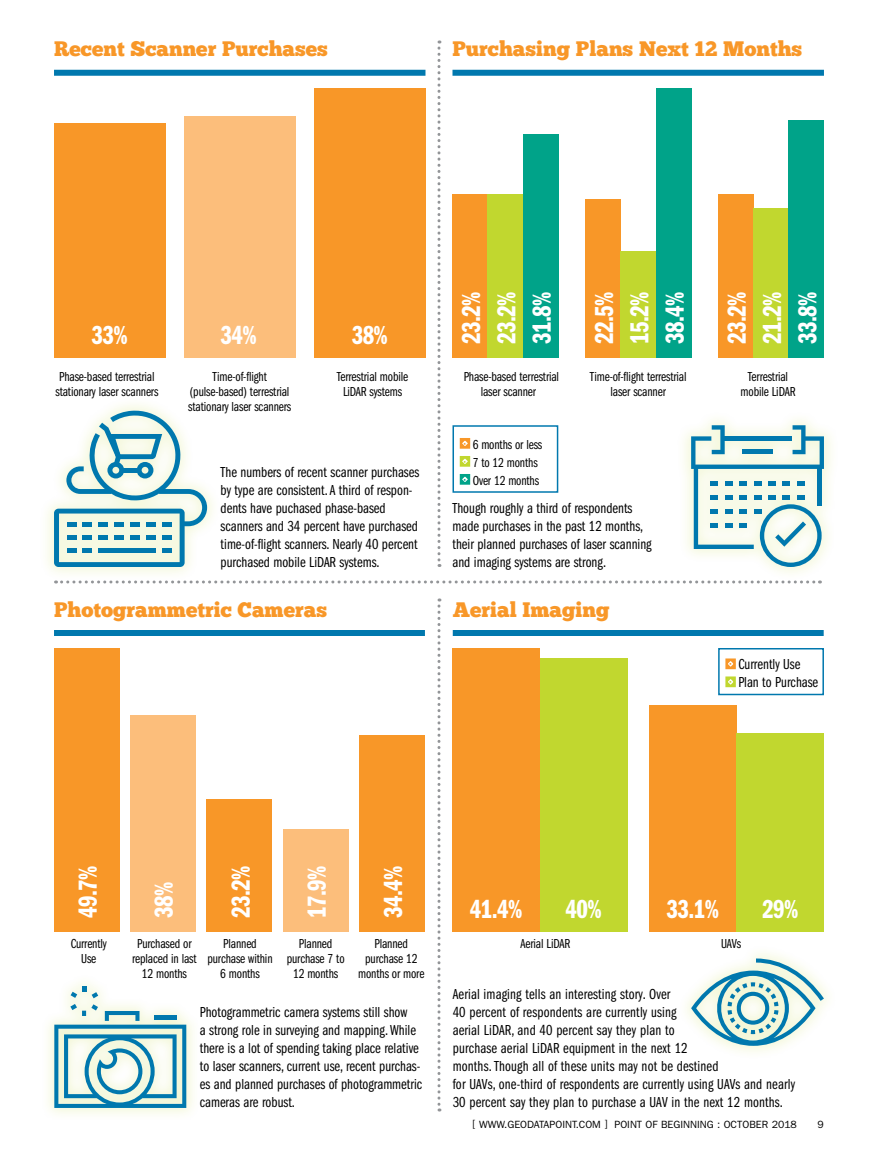
<style>
.page{position:relative;width:878px;height:1161px;background:#fff}
.page>*{position:absolute;margin:0;border:0;box-sizing:border-box;transform-origin:0 0}
.t1{font:27px/35.2px "Franklin Gothic Demi Cmpr";letter-spacing:-.02em;color:#fff;text-align:justify}
.t2{font:21px "Chunk Five";color:#f89728}
.t3{font:15px/18px "Franklin Gothic Book Cmpr";color:#000}
.t4{font:13.5px/15px "Franklin Gothic Book Cmpr";letter-spacing:-.01em;color:#000;text-align:center}
.t5{font:10.5px "Franklin Gothic";color:#000}
.s1{font-size:15px;color:#f89728}
.s2{font-size:15px;color:#c1d72f}
.s3{font-size:15px;color:#00a389}
.s4{color:#f89728}
.s5{color:#c1d72f}
</style>
<div class="page">
<div style="left:54px;top:70px;width:371px;height:6px;background:#0078ae"></div>
<div style="left:54px;top:123px;width:111px;height:235px;background:#f89728"></div>
<div style="left:184px;top:116px;width:111px;height:242px;background:#fcbe7b"></div>
<div style="left:314px;top:88px;width:111px;height:270px;background:#f89728"></div>
<div style="left:39px;top:396px;width:182px;height:186px;background:#c1d72f;opacity:.2"></div>
<svg style="left:54px;top:410px;width:153px;height:157px"></svg>
<svg style="left:437px;top:40px;width:3px;height:527px"></svg>
<div style="left:452px;top:70px;width:372px;height:6px;background:#0078ae"></div>
<div style="left:460px;top:438px;width:10px;height:11px;border:9px solid #f89728"></div>
<div style="left:460px;top:456px;width:10px;height:11px;border:9px solid #c1d72f"></div>
<div style="left:460px;top:474px;width:10px;height:11px;border:9px solid #00a389"></div>
<div style="left:452px;top:195px;width:36px;height:163px;background:#f89728"></div>
<div style="left:488px;top:195px;width:35px;height:163px;background:#c1d72f"></div>
<div style="left:523px;top:134px;width:35px;height:224px;background:#00a389"></div>
<div style="left:585px;top:200px;width:35px;height:158px;background:#f89728"></div>
<div style="left:620px;top:251px;width:36px;height:107px;background:#c1d72f"></div>
<div style="left:656px;top:88px;width:35px;height:270px;background:#00a389"></div>
<div style="left:718px;top:195px;width:35px;height:163px;background:#f89728"></div>
<div style="left:753px;top:209px;width:35px;height:149px;background:#c1d72f"></div>
<div style="left:788px;top:120px;width:36px;height:238px;background:#00a389"></div>
<div style="left:676px;top:411px;width:163px;height:171px;background:#c1d72f;opacity:.2"></div>
<svg style="left:691px;top:425px;width:133px;height:142px"></svg>
<svg style="left:56px;top:580px;width:764px;height:4px"></svg>
<div style="left:54px;top:630px;width:371px;height:6px;background:#0078ae"></div>
<div style="left:453px;top:630px;width:370px;height:6px;background:#0078ae"></div>
<div style="left:40px;top:972px;width:161px;height:150px;background:#c1d72f;opacity:.2"></div>
<svg style="left:71px;top:986px;width:27px;height:12px"></svg>
<svg style="left:54px;top:1004px;width:132px;height:104px"></svg>
<div style="left:54px;top:648px;width:65px;height:284px;background:#f89728"></div>
<div style="left:130px;top:715px;width:66px;height:217px;background:#fcbe7b"></div>
<div style="left:207px;top:799px;width:65px;height:133px;background:#f89728"></div>
<div style="left:283px;top:829px;width:65px;height:103px;background:#fcbe7b"></div>
<div style="left:359px;top:735px;width:66px;height:197px;background:#f89728"></div>
<div style="left:452px;top:648px;width:88px;height:284px;background:#f89728"></div>
<div style="left:540px;top:658px;width:87px;height:274px;background:#c1d72f"></div>
<div style="left:649px;top:705px;width:87px;height:227px;background:#f89728"></div>
<div style="left:736px;top:733px;width:88px;height:199px;background:#c1d72f"></div>
<div style="left:725px;top:658px;width:10px;height:11px;border:9px solid #f89728"></div>
<div style="left:725px;top:676px;width:10px;height:11px;border:9px solid #c1d72f"></div>
<div style="left:718px;top:648px;width:106px;height:47px;border:2px solid #0078ae"></div>
<svg style="left:691px;top:958px;width:133px;height:88px"></svg>
<svg style="left:437px;top:598px;width:3px;height:514px"></svg>
<h2 class="t2" style="left:54px;top:36px;width:275px">Recent Scanner Purchases</h2>
<h2 class="t2" style="left:452px;top:36px;width:351px">Purchasing Plans Next 12 Months</h2>
<h1 class="t1" style="left:454px;top:344px;width:54px;rotate:-90deg">23.2% 23.2% 31.8%</h1>
<h1 class="t1" style="left:587px;top:344px;width:54px;rotate:-90deg">22.5% 15.2% 38.4%</h1>
<h1 class="t1" style="left:719px;top:344px;width:54px;rotate:-90deg">23.2% 21.2% 33.8%</h1>
<h1 class="t1" style="left:92px;top:318px;width:38px">33%</h1>
<h1 class="t1" style="left:220px;top:318px;width:38px">34%</h1>
<h1 class="t1" style="left:352px;top:318px;width:38px">38%</h1>
<p class="t4" style="left:55px;top:370px;width:104px;text-align:left">Phase-based terrestrial stationary laser scanners</p>
<p class="t4" style="left:188px;top:370px;width:104px">Time-of-flight (pulse-based) terrestrial stationary laser scanners</p>
<p class="t4" style="left:337px;top:370px;width:73px">Terrestrial mobile<br>LiDAR systems</p>
<p class="t4" style="left:463px;top:370px;width:97px">Phase-based terrestrial laser scanner</p>
<p class="t4" style="left:590px;top:370px;width:98px">Time-of-flight terrestrial laser scanner</p>
<p class="t4" style="left:740px;top:370px;width:56px">Terrestrial mobile LiDAR</p>
<p class="t3" style="left:220px;top:463px;width:200px">The numbers of recent scanner purchases by type are consistent. A third of respon&shy;dents have puchased phase-based scanners and 34 percent have purchased time-of-flight scanners. Nearly 40 percent purchased mobile LiDAR systems.</p>
<p class="t4" style="left:464px;top:437px;width:79px"><span class="s1">•</span> 6 months or less</p>
<p class="t4" style="left:464px;top:455px;width:75px"><span class="s2">•</span> 7 to 12 months</p>
<p class="t4" style="left:464px;top:473px;width:76px"><span class="s3">•</span> Over 12 months</p>
<p class="t3" style="left:452px;top:499px;width:201px">Though roughly a third of respondents made purchases in the past 12 months, their planned purchases of laser scanning and imaging systems are strong.</p>
<h2 class="t2" style="left:54px;top:597px;width:274px">Photogrammetric Cameras</h2>
<h2 class="t2" style="left:453px;top:597px;width:158px">Aerial Imaging</h2>
<p class="t3" style="left:730px;top:655px;width:72px"><span class="s4">•</span> Currently Use</p>
<p class="t3" style="left:730px;top:673px;width:90px"><span class="s5">•</span> Plan to Purchase</p>
<h1 class="t1" style="left:71px;top:918px;width:54px;rotate:-90deg">49.7%</h1>
<h1 class="t1" style="left:147px;top:918px;width:38px;rotate:-90deg">38%</h1>
<h1 class="t1" style="left:224px;top:918px;width:54px;rotate:-90deg">23.2%</h1>
<h1 class="t1" style="left:299px;top:918px;width:54px;rotate:-90deg">17.9%</h1>
<h1 class="t1" style="left:376px;top:918px;width:54px;rotate:-90deg">34.4%</h1>
<p class="t4" style="left:71px;top:937px;width:38px">Currently<br>Use</p>
<p class="t4" style="left:132px;top:937px;width:66px">Purchased or replaced in last<br>12 months</p>
<p class="t4" style="left:207px;top:937px;width:67px">Planned purchase within<br>6 months</p>
<p class="t4" style="left:287px;top:937px;width:59px">Planned purchase 7 to<br>12 months</p>
<p class="t4" style="left:358px;top:937px;width:68px">Planned purchase 12 months or more</p>
<p class="t3" style="left:200px;top:1003px;width:224px">Photogrammetric camera systems still show<br>a strong role in surveying and mapping. While there is a lot of spending taking place relative to laser scanners, current use, recent purchas&shy;es and planned purchases of photogrammetric cameras are robust.</p>
<h1 class="t1" style="left:470px;top:892px;width:54px">41.4%</h1>
<h1 class="t1" style="left:565px;top:892px;width:38px">40%</h1>
<h1 class="t1" style="left:666px;top:892px;width:54px">33.1%</h1>
<h1 class="t1" style="left:762px;top:892px;width:38px">29%</h1>
<p class="t4" style="left:520px;top:937px;width:51px">Aerial LiDAR</p>
<p class="t4" style="left:721px;top:937px;width:22px">UAVs</p>
<p class="t3" style="left:453px;top:985px;width:344px">Aerial imaging tells an interesting story. Over<br>40 percent of respondents are currently using<br>aerial LiDAR, and 40 percent say they plan to<br>purchase aerial LiDAR equipment in the next 12<br>months. Though all of these units may not be destined<br>for UAVs, one-third of respondents are currently using UAVs and nearly 30 percent say they plan to purchase a UAV in the next 12 months.</p>
<p class="t5" style="left:472px;top:1119px;width:326px">[ WWW.GEODATAPOINT.COM ] POINT OF BEGINNING : OCTOBER 2018</p>
<p class="t5" style="left:817px;top:1119px;width:8px">9</p>
</div>
